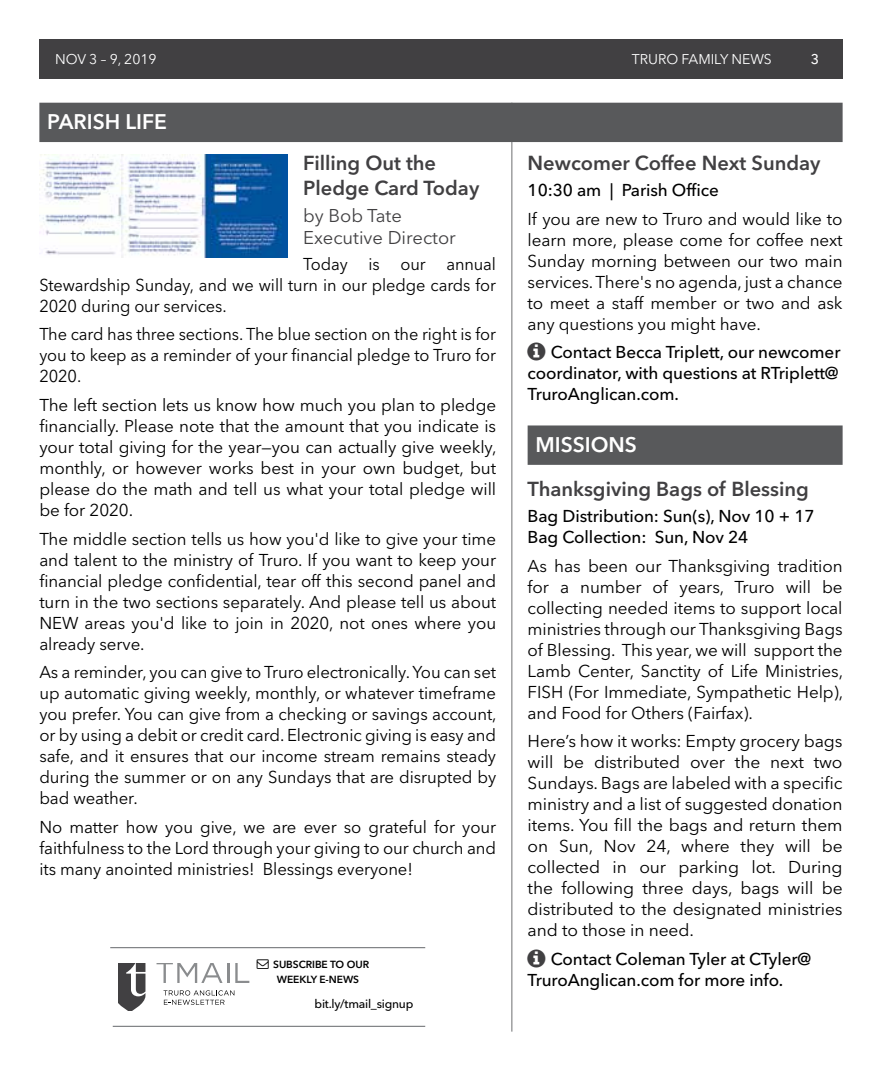
<style>
.page{position:relative;width:882px;height:1071px;background:#fff}
.page>*{position:absolute;margin:0;border:0;box-sizing:border-box;transform-origin:0 0}
.t1{font:600 21px "Avenir Next LT Pro";color:#fff}
.t2{font:600 20.12px/24.5px "Avenir Next LT Pro";color:#414042}
.t3{font:18.38px/22.1px "Avenir Next LT Pro";color:#414042}
.t4{font:17.15px/21px "Avenir Next LT Pro";letter-spacing:-.005em;color:#000;text-align:justify}
.t5{font:500 17.15px/21px "Avenir Next LT Pro";letter-spacing:-.005em;color:#000}
.t6{font:17.15px/21px "Avenir Next LT Pro";letter-spacing:-.005em;color:#000;text-align:justify;scale:.96 1}
.t7{font:14px "Avenir Next LT Pro";letter-spacing:-.005em;color:#fff}
.t8{font:500 14px "Avenir Next LT Pro";color:#fff}
.t9{font:500 12.08px "Avenir Next LT Pro";letter-spacing:-.02em;color:#000}
.t10{font:600 10.33px/14.5px "Avenir Next LT Pro";letter-spacing:-.005em;color:#000}
</style>
<div class="page">
<div style="left:39px;top:39px;width:804px;height:40px;background:#414042"></div>
<hr style="left:512px;top:103px;width:1px;height:929px;background:#6d6e71">
<svg style="left:118px;top:963px;width:27px;height:48px"></svg>
<svg style="left:157px;top:963px;width:66px;height:20px"></svg>
<hr style="left:227px;top:963px;width:2px;height:20px;background:#8a8c8e">
<svg style="left:235px;top:963px;width:14px;height:20px"></svg>
<svg style="left:164px;top:990px;width:70px;height:15px"></svg>
<hr style="left:110px;top:947px;width:315px;height:1px;background:#808285">
<hr style="left:113px;top:1026px;width:312px;height:1px;background:#808285">
<img style="left:39px;top:155px;width:248px;height:102px">
<div style="left:39px;top:103px;width:804px;height:39px;background:#58595b"></div>
<div style="left:528px;top:425px;width:315px;height:40px;background:#58595b"></div>
<p class="t7" style="left:55px;top:51px;width:103px">NOV 3 – 9, 2019</p>
<p class="t7" style="left:632px;top:51px;width:141px">TRURO FAMILY NEWS</p>
<p class="t8" style="left:811px;top:51px;width:10px">3</p>
<p class="t1" style="left:47px;top:109px;width:121px">PARISH LIFE</p>
<p class="t2" style="left:303px;top:151px;width:178px">Filling Out the<br>Pledge Card Today</p>
<p class="t3" style="left:303px;top:204px;width:154px">by Bob Tate<br>Executive Director</p>
<p class="t6" style="left:39px;top:253px;width:477px;text-indent:264px">Today is our annual Stewardship Sunday, and we will turn in our pledge cards for 2020 during our services.</p>
<p class="t6" style="left:39px;top:324px;width:477px">The card has three sections. The blue section on the right is for you to keep as a reminder of your financial pledge to Truro for 2020.</p>
<p class="t4" style="left:39px;top:394px;width:459px">The left section lets us know how much you plan to pledge financially. Please note that the amount that you indicate is your total giving for the year—you can actually give weekly, monthly, or however works best in your own budget, but please do the math and tell us what your total pledge will be for 2020.</p>
<p class="t4" style="left:39px;top:528px;width:458px">The middle section tells us how you'd like to give your time and talent to the ministry of Truro. If you want to keep your financial pledge confidential, tear off this second panel and turn in the two sections separately. And please tell us about NEW areas you'd like to join in 2020, not ones where you already serve.</p>
<p class="t4" style="left:39px;top:662px;width:459px">As a reminder, you can give to Truro electronically. You can set up automatic giving weekly, monthly, or whatever timeframe you prefer. You can give from a checking or savings account, or by using a debit or credit card. Electronic giving is easy and safe, and it ensures that our income stream remains steady during the summer or on any Sundays that are disrupted by bad weather.</p>
<p class="t4" style="left:39px;top:816px;width:458px">No matter how you give, we are ever so grateful for your faithfulness to the Lord through your giving to our church and its many anointed ministries! Blessings everyone!</p>
<p class="t10" style="left:277px;top:957px;width:94px;text-indent:-4px">SUBSCRIBE TO OUR<br>WEEKLY E-NEWS</p>
<p class="t9" style="left:315px;top:996px;width:100px">bit.ly/tmail_signup</p>
<p class="t2" style="left:528px;top:151px;width:294px">Newcomer Coffee Next Sunday</p>
<p class="t5" style="left:528px;top:180px;width:193px">10:30 am | Parish Office</p>
<p class="t4" style="left:528px;top:208px;width:317px">If you are new to Truro and would like to learn more, please come for coffee next Sunday morning between our two main services. There's no agenda, just a chance to meet a staff member or two and ask any questions you might have.</p>
<p class="t5" style="left:528px;top:342px;width:314px;text-align:justify;text-indent:23px">Contact Becca Triplett, our newcomer coordinator, with questions at RTriplett@ TruroAnglican.com.</p>
<p class="t1" style="left:536px;top:432px;width:103px">MISSIONS</p>
<p class="t2" style="left:528px;top:477px;width:283px">Thanksgiving Bags of Blessing</p>
<p class="t5" style="left:528px;top:506px;width:288px">Bag Distribution: Sun(s), Nov 10 + 17<br>Bag Collection: Sun, Nov 24</p>
<p class="t4" style="left:528px;top:555px;width:317px">As has been our Thanksgiving tradition for a number of years, Truro will be collecting needed items to support local ministries through our Thanksgiving Bags of Blessing. This year, we will support the Lamb Center, Sanctity of Life Ministries, FISH (For Immediate, Sympathetic Help), and Food for Others (Fairfax).</p>
<p class="t4" style="left:528px;top:731px;width:317px">Here’s how it works: Empty grocery bags will be distributed over the next two Sundays. Bags are labeled with a specific ministry and a list of suggested donation items. You fill the bags and return them on Sun, Nov 24, where they will be collected in our parking lot. During the following three days, bags will be distributed to the designated ministries and to those in need.</p>
<p class="t5" style="left:528px;top:948px;width:285px;text-indent:23px">Contact Coleman Tyler at CTyler@<br>TruroAnglican.com for more info.</p>
</div>
